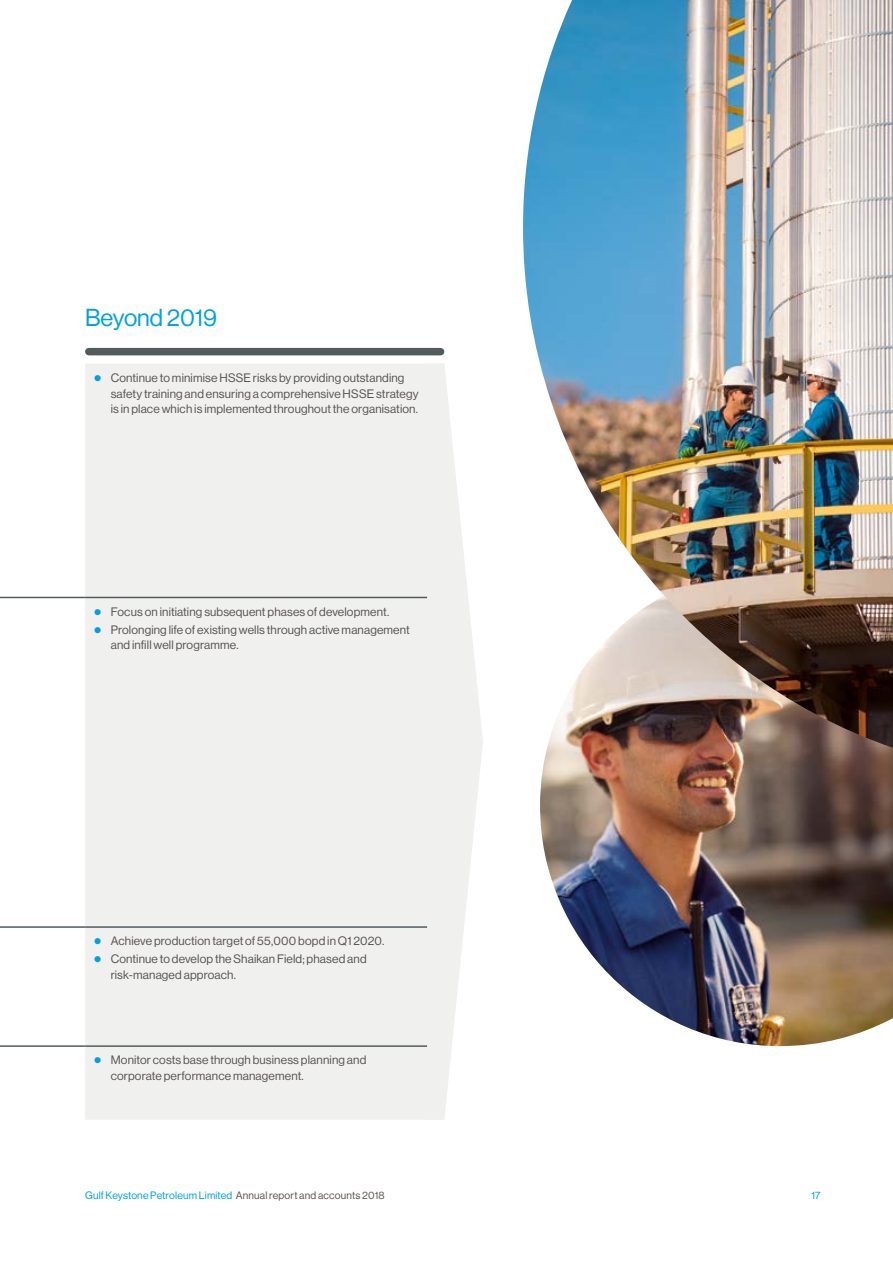
<style>
.page{position:relative;width:893px;height:1263px;background:#fff}
.page>*{position:absolute;margin:0;border:0;box-sizing:border-box;transform-origin:0 0}
.t1{font:24px "Haas Grot Disp 55 Roman";letter-spacing:-.005em;color:#00a1df}
.t2{font:12px/15.8px "Haas Grot Disp 55 Roman";letter-spacing:.015em;color:#59544f}
.t3{font:10.5px "Haas Grot Disp 55 Roman";letter-spacing:.015em;color:#00a1df}
.s1{color:#00a1df}
.s2{color:#59544f}
</style>
<div class="page">
<img style="left:540px;top:748px;width:353px;height:298px">
<img style="left:523px;top:0;width:370px;height:748px">
<svg style="left:444px;top:365px;width:39px;height:753px"></svg>
<div style="left:89px;top:348px;width:352px;height:7px;background:#525a5e"></div>
<div style="left:85px;top:364px;width:359px;height:756px;background:#f0f0ef"></div>
<hr style="left:0;top:597px;width:85px;height:1px;background:#525a5e">
<hr style="left:85px;top:597px;width:342px;height:1px;background:#525a5e">
<hr style="left:0;top:926px;width:85px;height:2px;background:#525a5e">
<hr style="left:85px;top:926px;width:342px;height:2px;background:#525a5e">
<hr style="left:0;top:1045px;width:85px;height:2px;background:#525a5e">
<hr style="left:85px;top:1045px;width:342px;height:2px;background:#525a5e">
<h1 class="t1" style="left:85px;top:304px;width:133px">Beyond 2019</h1>
<p class="t2" style="left:111px;top:370px;width:309px;text-indent:-17px"><span class="s1">●</span> Continue to minimise HSSE risks by providing outstanding safety training and ensuring a comprehensive HSSE strategy is in place which is implemented throughout the organisation.</p>
<p class="t2" style="left:94px;top:604px;width:297px"><span class="s1">●</span> Focus on initiating subsequent phases of development.</p>
<p class="t2" style="left:111px;top:622px;width:301px;text-indent:-17px"><span class="s1">●</span> Prolonging life of existing wells through active management and infill well programme.</p>
<p class="t2" style="left:94px;top:933px;width:292px"><span class="s1">●</span> Achieve production target of 55,000 bopd in Q1 2020.</p>
<p class="t2" style="left:111px;top:951px;width:258px;text-indent:-17px"><span class="s1">●</span> Continue to develop the Shaikan Field; phased and risk‑managed approach.</p>
<p class="t2" style="left:111px;top:1052px;width:257px;text-indent:-17px"><span class="s1">●</span> Monitor costs base through business planning and corporate performance management.</p>
<p class="t3" style="left:85px;top:1189px;width:301px">Gulf Keystone Petroleum Limited <span class="s2">Annual report and accounts 2018</span></p>
<p class="t3" style="left:812px;top:1189px;width:11px">17</p>
</div>
